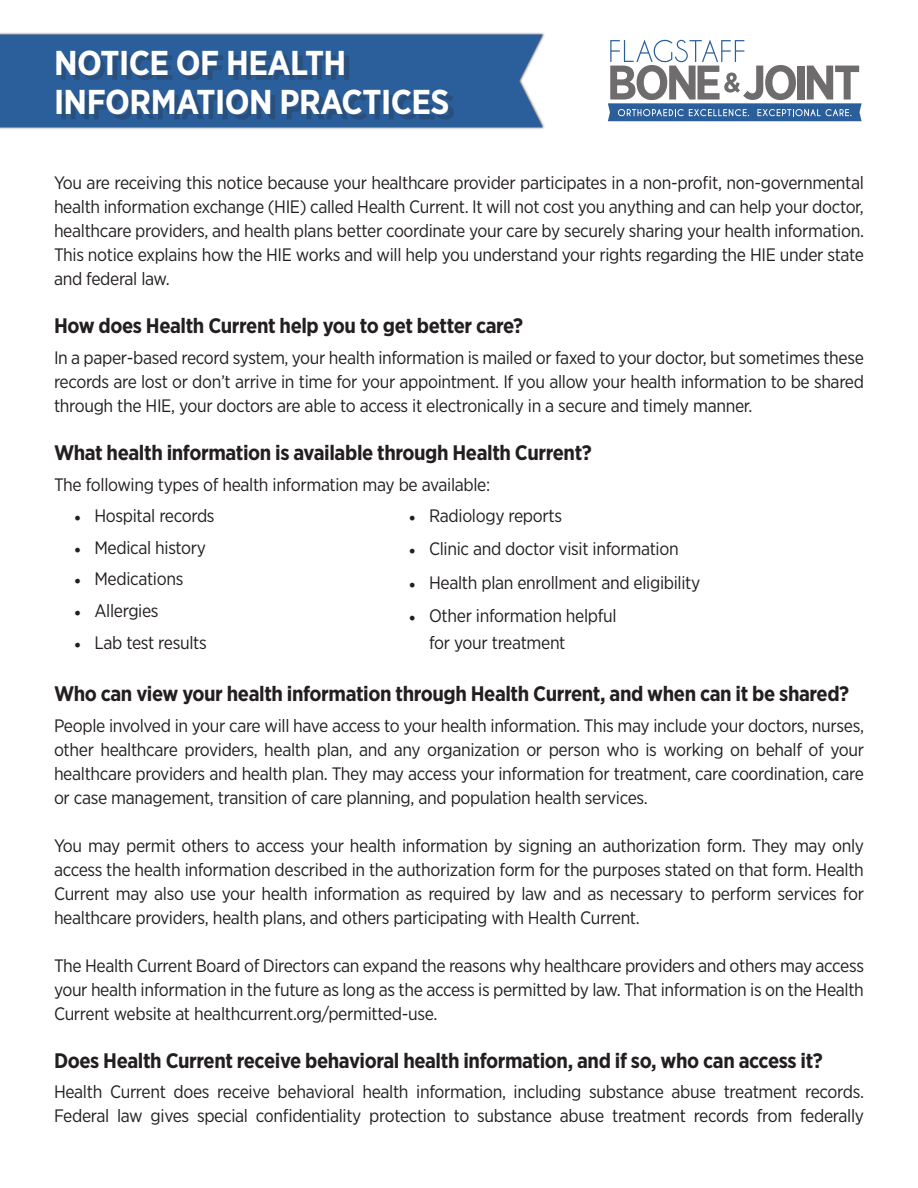
<style>
.page{position:relative;width:918px;height:1188px;background:#fff}
.page>*{position:absolute;margin:0;border:0;box-sizing:border-box;transform-origin:0 0}
.t1{font:700 34.5px/39px "Gotham Narrow";letter-spacing:-.015em;color:#fff}
.t2{font:700 21px "Gotham Narrow";letter-spacing:-.02em;color:#231f20}
.t3{font:18px/24px "Gotham Narrow";letter-spacing:-.02em;color:#231f20;text-align:justify}
.s1{font-family:"Minion Pro"}
</style>
<div class="page">
<div style="left:0;top:32px;width:545px;height:98px;background:#231f20;opacity:.75"></div>
<div style="left:0;top:35px;width:543px;height:92px;background:#2b5f9c"></div>
<div style="left:61px;top:55px;width:392px;height:65px;background:#231f20;opacity:.25"></div>
<svg style="left:608px;top:40px;width:254px;height:81px"></svg>
<p class="t1" style="left:54px;top:43px;width:397px">NOTICE OF HEALTH<br>INFORMATION PRACTICES</p>
<p class="t3" style="left:54px;top:171px;width:812px">You are receiving this notice because your healthcare provider participates in a non-profit, non-governmental health information exchange (HIE) called Health Current. It will not cost you anything and can help your doctor, healthcare providers, and health plans better coordinate your care by securely sharing your health information.<br>This notice explains how the HIE works and will help you understand your rights regarding the HIE under state and federal law.</p>
<p class="t2" style="left:54px;top:312px;width:471px">How does Health Current help you to get better care?</p>
<p class="t3" style="left:54px;top:345px;width:812px">In a paper-based record system, your health information is mailed or faxed to your doctor, but sometimes these records are lost or don’t arrive in time for your appointment. If you allow your health information to be shared through the HIE, your doctors are able to access it electronically in a secure and timely manner.</p>
<p class="t2" style="left:54px;top:439px;width:539px">What health information is available through Health Current?</p>
<p class="t3" style="left:54px;top:472px;width:438px">The following types of health information may be available:</p>
<p class="t3" style="left:74px;top:503px;width:142px"><span class="s1">•</span> Hospital records</p>
<p class="t3" style="left:74px;top:535px;width:133px"><span class="s1">•</span> Medical history</p>
<p class="t3" style="left:74px;top:567px;width:111px"><span class="s1">•</span> Medications</p>
<p class="t3" style="left:74px;top:598px;width:86px"><span class="s1">•</span> Allergies</p>
<p class="t3" style="left:74px;top:630px;width:134px"><span class="s1">•</span> Lab test results</p>
<p class="t3" style="left:409px;top:503px;width:155px"><span class="s1">•</span> Radiology reports</p>
<p class="t3" style="left:409px;top:537px;width:271px"><span class="s1">•</span> Clinic and doctor visit information</p>
<p class="t3" style="left:409px;top:570px;width:293px"><span class="s1">•</span> Health plan enrollment and eligibility</p>
<p class="t3" style="left:429px;top:602px;width:189px;line-height:26.7px;text-indent:-20px"><span class="s1">•</span> Other information helpful for your treatment</p>
<p class="t2" style="left:54px;top:680px;width:797px">Who can view your health information through Health Current, and when can it be shared?</p>
<p class="t3" style="left:54px;top:713px;width:812px">People involved in your care will have access to your health information. This may include your doctors, nurses, other healthcare providers, health plan, and any organization or person who is working on behalf of your healthcare providers and health plan. They may access your information for treatment, care coordination, care or case management, transition of care planning, and population health services.</p>
<p class="t3" style="left:54px;top:833px;width:812px">You may permit others to access your health information by signing an authorization form. They may only access the health information described in the authorization form for the purposes stated on that form. Health Current may also use your health information as required by law and as necessary to perform services for healthcare providers, health plans, and others participating with Health Current.</p>
<p class="t3" style="left:54px;top:953px;width:812px">The Health Current Board of Directors can expand the reasons why healthcare providers and others may access your health information in the future as long as the access is permitted by law. That information is on the Health Current website at healthcurrent.org/permitted-use.</p>
<p class="t2" style="left:54px;top:1047px;width:771px">Does Health Current receive behavioral health information, and if so, who can access it?</p>
<p class="t3" style="left:54px;top:1080px;width:812px">Health Current does receive behavioral health information, including substance abuse treatment records.<br>Federal law gives special confidentiality protection to substance abuse treatment records from federally</p>
</div>
